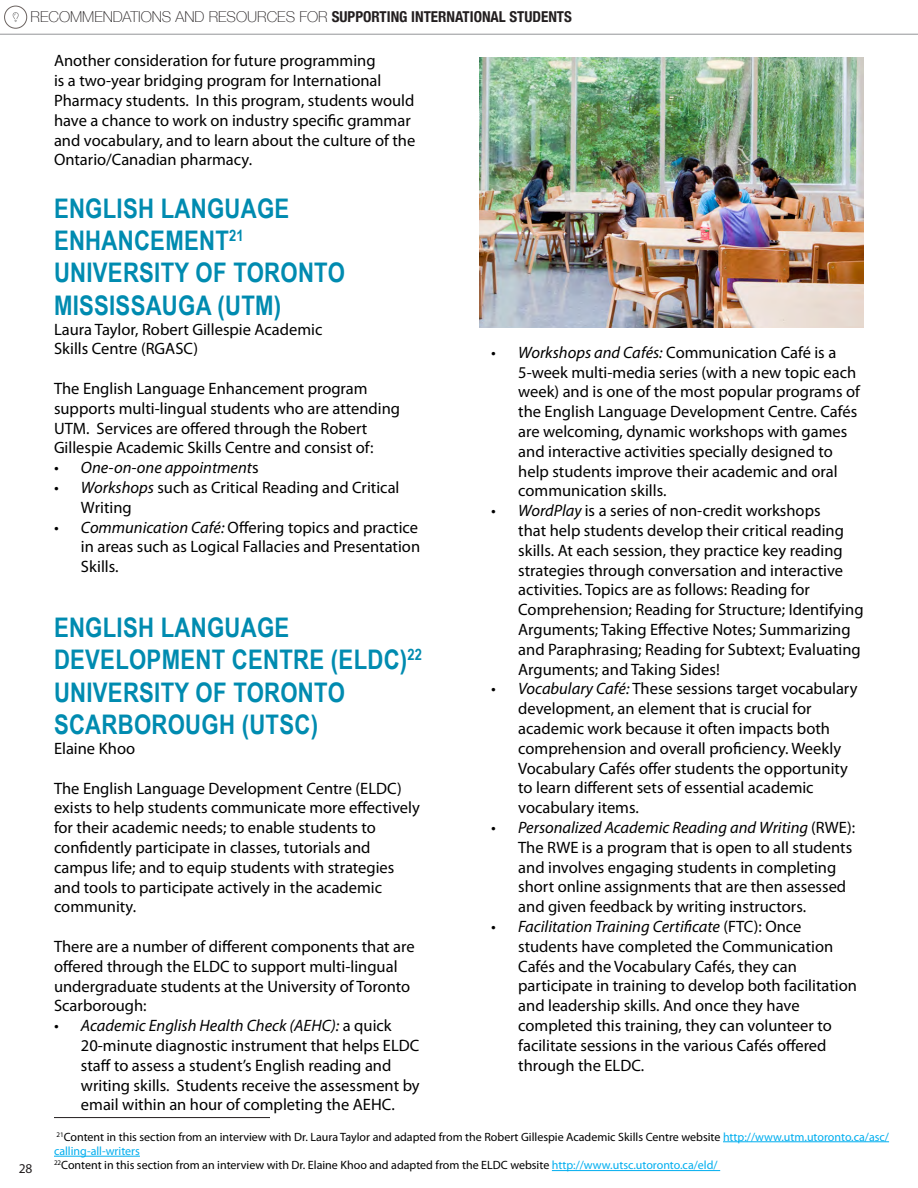
<style>
.page{position:relative;width:918px;height:1188px;background:#fff}
.page>*{position:absolute;margin:0;border:0;box-sizing:border-box;transform-origin:0 0}
.Heading_Style_1{font:700 27px/32.4px "Arial Narrow";letter-spacing:.01em;color:#008bb0}
.Main_Paragraph{font:16.5px/19.8px "Myriad Pro";color:#000}
.Main_Paragraph-2{font:italic 16.5px "Myriad Pro";color:#000}
.t1{font:700 condensed 15px "Helvetica Neue";color:#231f20}
.t2{font:13.5px "Myriad Pro";color:#231f20}
.Main_Paragraph-3{font:12px/14.4px "Myriad Pro";color:#000}
.s1{font-weight:100;font-stretch:normal}
.s2{font-style:normal}
.s3{font-style:italic}
.s4{color:#00aeef}
</style>
<div class="page">
<div style="left:4px;top:6px;width:23px;height:23px;border:1px solid #6b6360;border-radius:50%"></div>
<svg style="left:13px;top:12px;width:6px;height:10px"></svg>
<hr style="left:0;top:34px;width:918px;height:1px;background:#939598">
<img style="left:479px;top:57px;width:385px;height:270px">
<hr style="left:723px;top:1141px;width:166px;height:1px;background:#00aeef">
<hr style="left:54px;top:1156px;width:86px;height:1px;background:#00aeef">
<hr style="left:552px;top:1170px;width:168px;height:1px;background:#00aeef">
<hr style="left:54px;top:1117px;width:216px;height:1px;background:#231f20">
<p class="t1" style="left:31px;top:4px;width:543px"><span class="s1">RECOMMENDATIONS AND RESOURCES FOR</span> SUPPORTING INTERNATIONAL STUDENTS</p>
<p class="t2" style="left:19px;top:1161px;width:15px">28</p>
<p class="Main_Paragraph" style="left:54px;top:51px;width:363px">Another consideration for future programming<br>is a two-year bridging program for International Pharmacy students. In this program, students would have a chance to work on industry specific grammar and vocabulary, and to learn about the culture of the Ontario/Canadian pharmacy.</p>
<p class="Heading_Style_1" style="left:54px;top:191px;width:237px">ENGLISH LANGUAGE<br>ENHANCEMENT<sup>21</sup></p>
<p class="Heading_Style_1" style="left:54px;top:255px;width:292px">UNIVERSITY OF TORONTO<br>MISSISSAUGA (UTM)</p>
<p class="Main_Paragraph" style="left:54px;top:319px;width:270px">Laura Taylor, Robert Gillespie Academic</p>
<p class="Main_Paragraph" style="left:54px;top:339px;width:146px">Skills Centre (RGASC)</p>
<p class="Main_Paragraph" style="left:54px;top:378px;width:348px">The English Language Enhancement program supports multi-lingual students who are attending UTM. Services are offered through the Robert Gillespie Academic Skills Centre and consist of:</p>
<p class="Main_Paragraph-2" style="left:54px;top:457px;width:206px">• One-on-one appointment<span class="s2">s</span></p>
<p class="Main_Paragraph" style="left:81px;top:477px;width:320px;text-indent:-27px"><span class="s3">• Workshops</span> such as Critical Reading and Critical<br>Writing</p>
<p class="Main_Paragraph" style="left:81px;top:517px;width:341px;text-indent:-27px"><span class="s3">• Communication Café:</span> Offering topics and practice in areas such as Logical Fallacies and Presentation<br>Skills.</p>
<p class="Heading_Style_1" style="left:54px;top:610px;width:370px">ENGLISH LANGUAGE<br>DEVELOPMENT CENTRE (ELDC)<sup>22</sup></p>
<p class="Heading_Style_1" style="left:54px;top:675px;width:292px">UNIVERSITY OF TORONTO<br>SCARBOROUGH (UTSC)</p>
<p class="Main_Paragraph" style="left:54px;top:738px;width:83px">Elaine Khoo</p>
<p class="Main_Paragraph" style="left:54px;top:778px;width:367px">The English Language Development Centre (ELDC) exists to help students communicate more effectively for their academic needs; to enable students to confidently participate in classes, tutorials and campus life; and to equip students with strategies and tools to participate actively in the academic community.</p>
<p class="Main_Paragraph" style="left:54px;top:936px;width:362px">There are a number of different components that are offered through the ELDC to support multi-lingual undergraduate students at the University of Toronto Scarborough:</p>
<p class="Main_Paragraph" style="left:81px;top:1015px;width:340px;text-indent:-27px"><span class="s3">• Academic English Health Check (AEHC):</span> a quick 20-minute diagnostic instrument that helps ELDC staff to assess a student’s English reading and writing skills. Students receive the assessment by email within an hour of completing the AEHC.</p>
<p class="Main_Paragraph" style="left:518px;top:342px;width:343px;text-indent:-27px"><span class="s3">• Workshops and Cafés:</span> Communication Café is a 5-week multi-media series (with a new topic each week) and is one of the most popular programs of the English Language Development Centre. Cafés are welcoming, dynamic workshops with games and interactive activities specially designed to help students improve their academic and oral communication skills.</p>
<p class="Main_Paragraph" style="left:518px;top:500px;width:347px;text-indent:-27px"><span class="s3">• WordPlay</span> is a series of non-credit workshops<br>that help students develop their critical reading skills. At each session, they practice key reading strategies through conversation and interactive activities. Topics are as follows: Reading for Comprehension; Reading for Structure; Identifying Arguments; Taking Effective Notes; Summarizing and Paraphrasing; Reading for Subtext; Evaluating Arguments; and Taking Sides!</p>
<p class="Main_Paragraph" style="left:518px;top:679px;width:341px;text-indent:-27px"><span class="s3">• Vocabulary Café:</span> These sessions target vocabulary development, an element that is crucial for academic work because it often impacts both comprehension and overall proficiency. Weekly Vocabulary Cafés offer students the opportunity to learn different sets of essential academic vocabulary items.</p>
<p class="Main_Paragraph" style="left:518px;top:817px;width:338px;text-indent:-27px"><span class="s3">• Personalized Academic Reading and Writing</span> (RWE):<br>The RWE is a program that is open to all students and involves engaging students in completing short online assignments that are then assessed and given feedback by writing instructors.</p>
<p class="Main_Paragraph" style="left:518px;top:916px;width:340px;text-indent:-27px"><span class="s3">• Facilitation Training Certificate</span> (FTC): Once students have completed the Communication Cafés and the Vocabulary Cafés, they can participate in training to develop both facilitation and leadership skills. And once they have completed this training, they can volunteer to facilitate sessions in the various Cafés offered through the ELDC.</p>
<p class="Main_Paragraph-3" style="left:54px;top:1129px;width:837px"><sup>21</sup>Content in this section from an interview with Dr. Laura Taylor and adapted from the Robert Gillespie Academic Skills Centre website <span class="s4">http://www.utm.utoronto.ca/asc/ calling-all-writers</span></p>
<p class="Main_Paragraph-3" style="left:54px;top:1158px;width:665px"><sup>22</sup>Content in this section from an interview with Dr. Elaine Khoo and adapted from the ELDC website <span class="s4">http://www.utsc.utoronto.ca/eld/</span></p>
</div>
